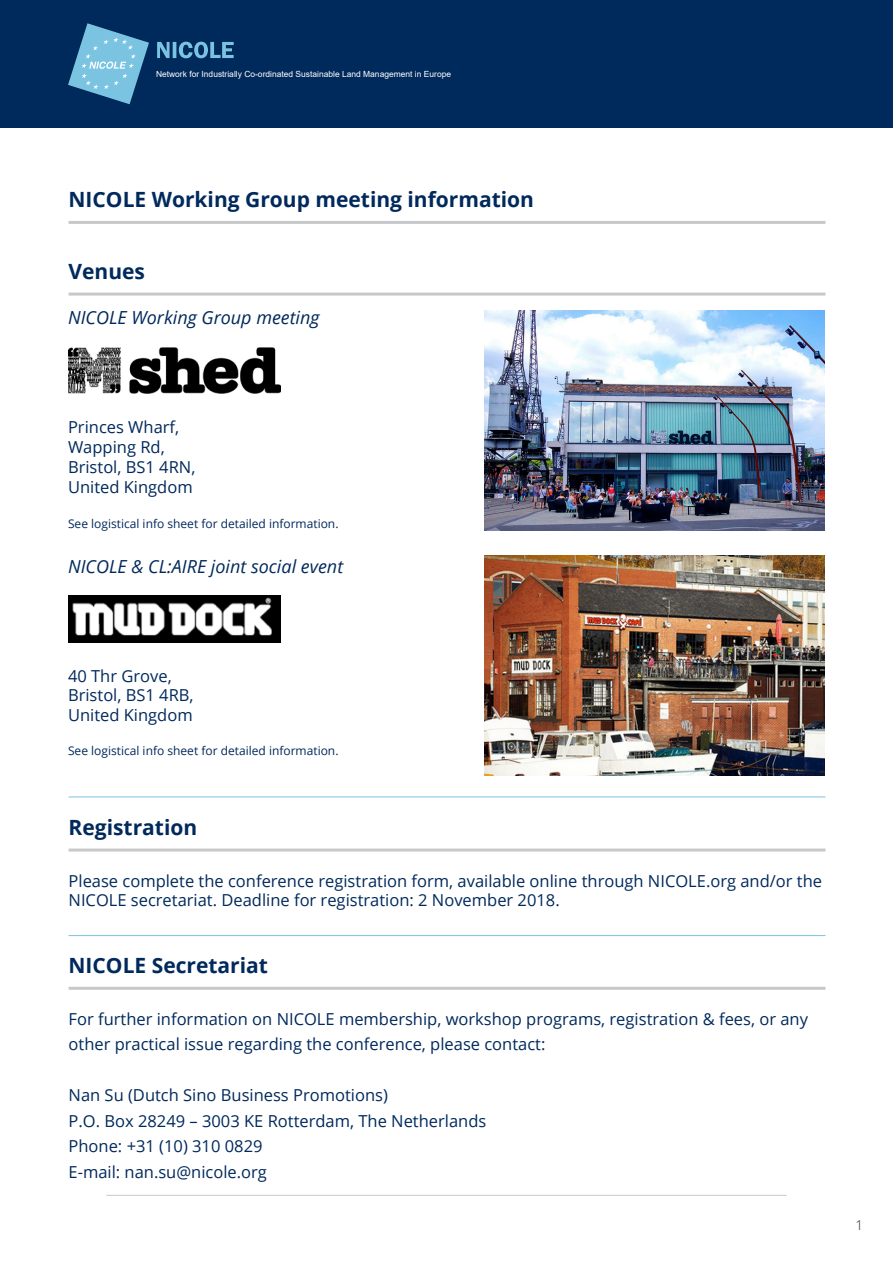
<style>
.page{position:relative;width:893px;height:1263px;background:#fff}
.page>*{position:absolute;margin:0;border:0;box-sizing:border-box;transform-origin:0 0}
.t1{font:700 21px "Open Sans";color:#00295c}
.t2{font:italic 18px "Open Sans";color:#00295c}
.t3{font:16.5px/19.8px "Open Sans";color:#00295c}
.t4{font:300 13.5px "Open Sans";color:#231f20}
.t5{font:12px "Open Sans";color:#00295c}
.t6{font:8.4px "Arial";color:#fff}
</style>
<div class="page">
<div style="left:0;top:0;width:893px;height:128px;background:#00295c"></div>
<svg style="left:68px;top:23px;width:81px;height:81px"></svg>
<svg style="left:157px;top:42px;width:77px;height:16px"></svg>
<hr style="left:106px;top:1195px;width:681px;height:1px;background:#c7c8ca">
<hr style="left:69px;top:221px;width:756px;height:3px;background:#c7c8ca">
<hr style="left:69px;top:293px;width:756px;height:3px;background:#c7c8ca">
<hr style="left:69px;top:987px;width:756px;height:3px;background:#c7c8ca">
<hr style="left:69px;top:848px;width:756px;height:3px;background:#c7c8ca">
<hr style="left:69px;top:796px;width:756px;height:1px;background:#7ac4e2">
<hr style="left:69px;top:935px;width:756px;height:1px;background:#7ac4e2">
<img style="left:68px;top:347px;width:213px;height:47px">
<img style="left:68px;top:596px;width:213px;height:46px">
<img style="left:485px;top:310px;width:340px;height:220px">
<img style="left:485px;top:555px;width:340px;height:220px">
<p class="t6" style="left:156px;top:68px;width:297px">Network for Industrially Co-ordinated Sustainable Land Management in Europe</p>
<p class="t1" style="left:69px;top:185px;width:467px">NICOLE Working Group meeting information</p>
<p class="t1" style="left:69px;top:256px;width:78px">Venues</p>
<p class="t2" style="left:68px;top:305px;width:253px">NICOLE Working Group meeting</p>
<p class="t3" style="left:68px;top:417px;width:129px">Princes Wharf,<br>Wapping Rd,<br>Bristol, BS1 4RN,<br>United Kingdom</p>
<p class="t5" style="left:68px;top:515px;width:272px">See logistical info sheet for detailed information.</p>
<p class="t2" style="left:68px;top:554px;width:277px">NICOLE &amp; CL:AIRE joint social event</p>
<p class="t3" style="left:68px;top:665px;width:127px">40 Thr Grove,<br>Bristol, BS1 4RB,<br>United Kingdom</p>
<p class="t5" style="left:68px;top:743px;width:272px">See logistical info sheet for detailed information.</p>
<p class="t1" style="left:69px;top:812px;width:130px">Registration</p>
<p class="t3" style="left:69px;top:870px;width:755px">Please complete the conference registration form, available online through NICOLE.org and/or the<br>NICOLE secretariat. Deadline for registration: 2 November 2018.</p>
<p class="t1" style="left:69px;top:951px;width:201px">NICOLE Secretariat</p>
<p class="t3" style="left:69px;top:1006px;width:741px;line-height:25.5px">For further information on NICOLE membership, workshop programs, registration &amp; fees, or any other practical issue regarding the conference, please contact:</p>
<p class="t3" style="left:69px;top:1082px;width:419px;line-height:25.5px">Nan Su (Dutch Sino Business Promotions)<br>P.O. Box 28249 – 3003 KE Rotterdam, The Netherlands Phone: +31 (10) 310 0829<br>E-mail: nan.su@nicole.org</p>
<p class="t4" style="left:855px;top:1216px;width:9px">1</p>
</div>
